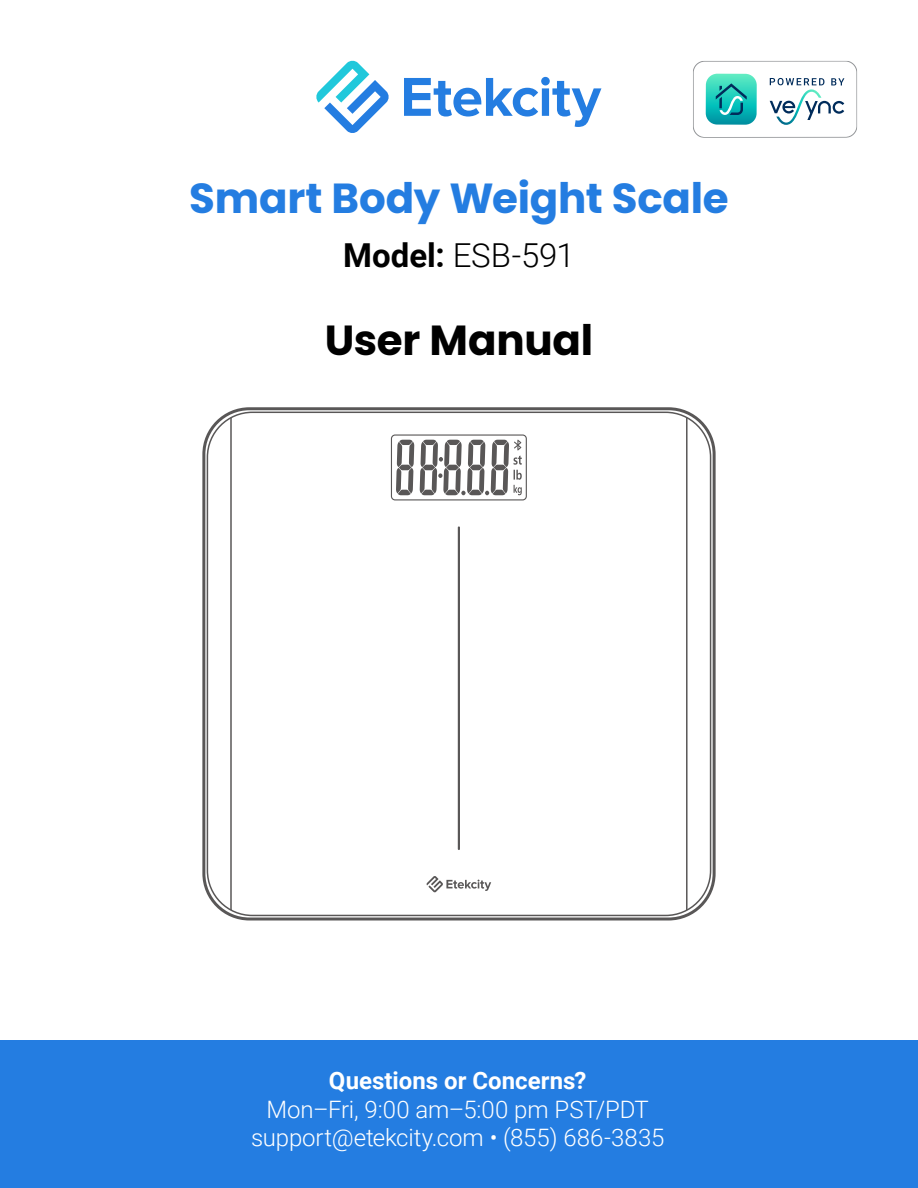
<style>
.page{position:relative;width:918px;height:1188px;background:#fff}
.page>*{position:absolute;margin:0;border:0;box-sizing:border-box;transform-origin:0 0}
.t1{font:700 42px "Poppins";letter-spacing:-.005em;color:#247de1}
.t2{font:700 42px "Poppins";letter-spacing:-.005em;color:#000}
.t3{font:300 33px "Roboto";letter-spacing:-.01em;color:#000}
.t4{font:300 24px/28.8px "Roboto";letter-spacing:-.005em;color:#fff;text-align:center}
.t5{font:700 24px "Roboto";color:#fff}
.s1{font-weight:700}
</style>
<div class="page">
<div style="left:202px;top:407px;width:514px;height:514px;border:3px solid #595757;border-radius:46px"></div>
<div style="left:207px;top:412px;width:504px;height:504px;border:2px solid #595757;border-radius:45px"></div>
<hr style="left:458px;top:526px;width:2px;height:324px;background:#595757">
<svg style="left:426px;top:876px;width:65px;height:17px"></svg>
<div style="left:391px;top:434px;width:136px;height:66px;border:1px solid #595757;border-radius:4px"></div>
<svg style="left:396px;top:440px;width:18px;height:55px"></svg>
<svg style="left:420px;top:440px;width:102px;height:55px"></svg>
<hr style="left:230px;top:418px;width:2px;height:492px;background:#595757">
<hr style="left:686px;top:418px;width:2px;height:492px;background:#595757">
<svg style="left:693px;top:61px;width:164px;height:77px"></svg>
<div style="left:0;top:1040px;width:918px;height:148px;background:#247de1"></div>
<svg style="left:316px;top:60px;width:73px;height:73px"></svg>
<svg style="left:404px;top:77px;width:197px;height:50px"></svg>
<h1 class="t1" style="left:189px;top:174px;width:541px">Smart Body Weight Scale</h1>
<h2 class="t3" style="left:343px;top:232px;width:233px"><span class="s1">Model:</span> ESB-591</h2>
<h1 class="t2" style="left:325px;top:315px;width:270px">User Manual</h1>
<p class="t5" style="left:329px;top:1063px;width:259px">Questions or Concerns?</p>
<p class="t4" style="left:251px;top:1094px;width:415px">Mon–Fri, 9:00 am–5:00 pm PST/PDT support@etekcity.com • (855) 686-3835</p>
</div>
